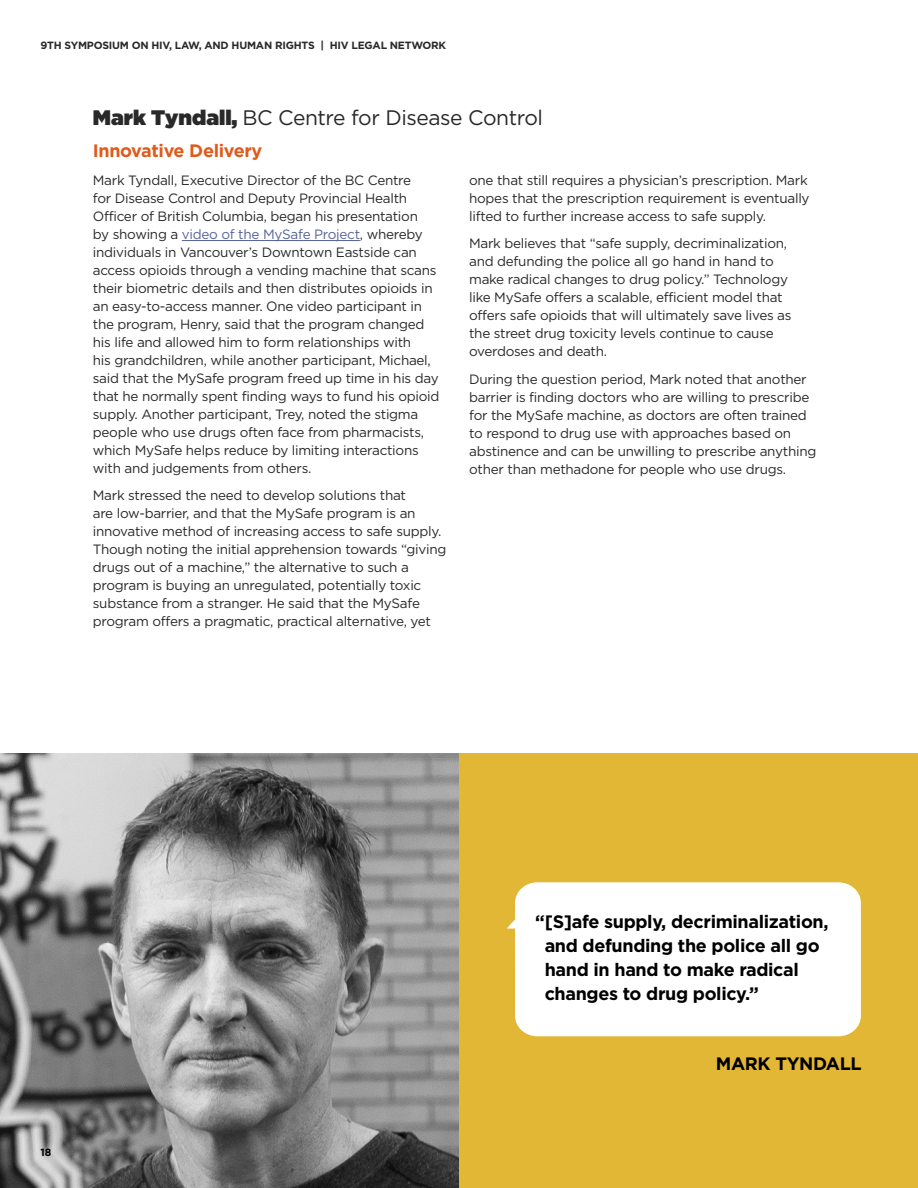
<style>
.page{position:relative;width:918px;height:1188px;background:#fff}
.page>*{position:absolute;margin:0;border:0;box-sizing:border-box;transform-origin:0 0}
.Body_Copy{font:21px "Gotham";letter-spacing:-.02em;color:#292929}
.Body_Copy-2{font:700 18px/24px "Gotham";letter-spacing:-.02em;color:#000}
.Talk_Titles{font:700 18px "Gotham";letter-spacing:-.02em;color:#e05a1b}
.Quotes{font:700 18px "Gotham";letter-spacing:-.02em;color:#000}
.Body_Copy-3{font:13.5px/18px "Gotham";letter-spacing:-.02em;color:#292929}
.t1{font:700 10.5px "Gotham";letter-spacing:-.02em;color:#292929}
.t2{font:700 10.5px "Gotham";color:#000}
.s1{font-weight:900}
.s2{color:#56639b}
</style>
<div class="page">
<div style="left:459px;top:754px;width:459px;height:434px;background:#e2b735"></div>
<div style="left:507px;top:882px;width:354px;height:155px;background:#fff"></div>
<hr style="left:182px;top:240px;width:178px;height:1px;background:#56639b">
<img style="left:0;top:754px;width:459px;height:434px">
<p class="t1" style="left:40px;top:38px;width:407px">9TH SYMPOSIUM ON HIV, LAW, AND HUMAN RIGHTS | HIV LEGAL NETWORK</p>
<p class="Body_Copy" style="left:93px;top:104px;width:452px"><span class="s1">Mark Tyndall,</span> BC Centre for Disease Control</p>
<p class="Talk_Titles" style="left:93px;top:139px;width:171px">Innovative Delivery</p>
<p class="Body_Copy-3" style="left:93px;top:171px;width:348px">Mark Tyndall, Executive Director of the BC Centre<br>for Disease Control and Deputy Provincial Health Officer of British Columbia, began his presentation<br>by showing a <span class="s2">video of the MySafe Project</span>, whereby individuals in Vancouver’s Downtown Eastside can access opioids through a vending machine that scans their biometric details and then distributes opioids in an easy-to-access manner. One video participant in the program, Henry, said that the program changed his life and allowed him to form relationships with<br>his grandchildren, while another participant, Michael, said that the MySafe program freed up time in his day that he normally spent finding ways to fund his opioid supply. Another participant, Trey, noted the stigma people who use drugs often face from pharmacists, which MySafe helps reduce by limiting interactions with and judgements from others.</p>
<p class="Body_Copy-3" style="left:93px;top:486px;width:355px">Mark stressed the need to develop solutions that<br>are low-barrier, and that the MySafe program is an innovative method of increasing access to safe supply.<br>Though noting the initial apprehension towards “giving drugs out of a machine,” the alternative to such a program is buying an unregulated, potentially toxic substance from a stranger. He said that the MySafe program offers a pragmatic, practical alternative, yet</p>
<p class="Body_Copy-3" style="left:469px;top:171px;width:342px">one that still requires a physician’s prescription. Mark hopes that the prescription requirement is eventually lifted to further increase access to safe supply.</p>
<p class="Body_Copy-3" style="left:469px;top:234px;width:324px">Mark believes that “safe supply, decriminalization, and defunding the police all go hand in hand to make radical changes to drug policy.” Technology like MySafe offers a scalable, efficient model that offers safe opioids that will ultimately save lives as the street drug toxicity levels continue to cause overdoses and death.</p>
<p class="Body_Copy-3" style="left:469px;top:370px;width:349px">During the question period, Mark noted that another barrier is finding doctors who are willing to prescribe for the MySafe machine, as doctors are often trained to respond to drug use with approaches based on abstinence and can be unwilling to prescribe anything other than methadone for people who use drugs.</p>
<p class="Body_Copy-2" style="left:545px;top:909px;width:285px;text-indent:-9px">“[S]afe supply, decriminalization, and defunding the police all go hand in hand to make radical changes to drug policy.”</p>
<p class="t2" style="left:40px;top:1145px;width:12px">18</p>
<p class="Quotes" style="left:716px;top:1052px;width:147px">MARK TYNDALL</p>
</div>
